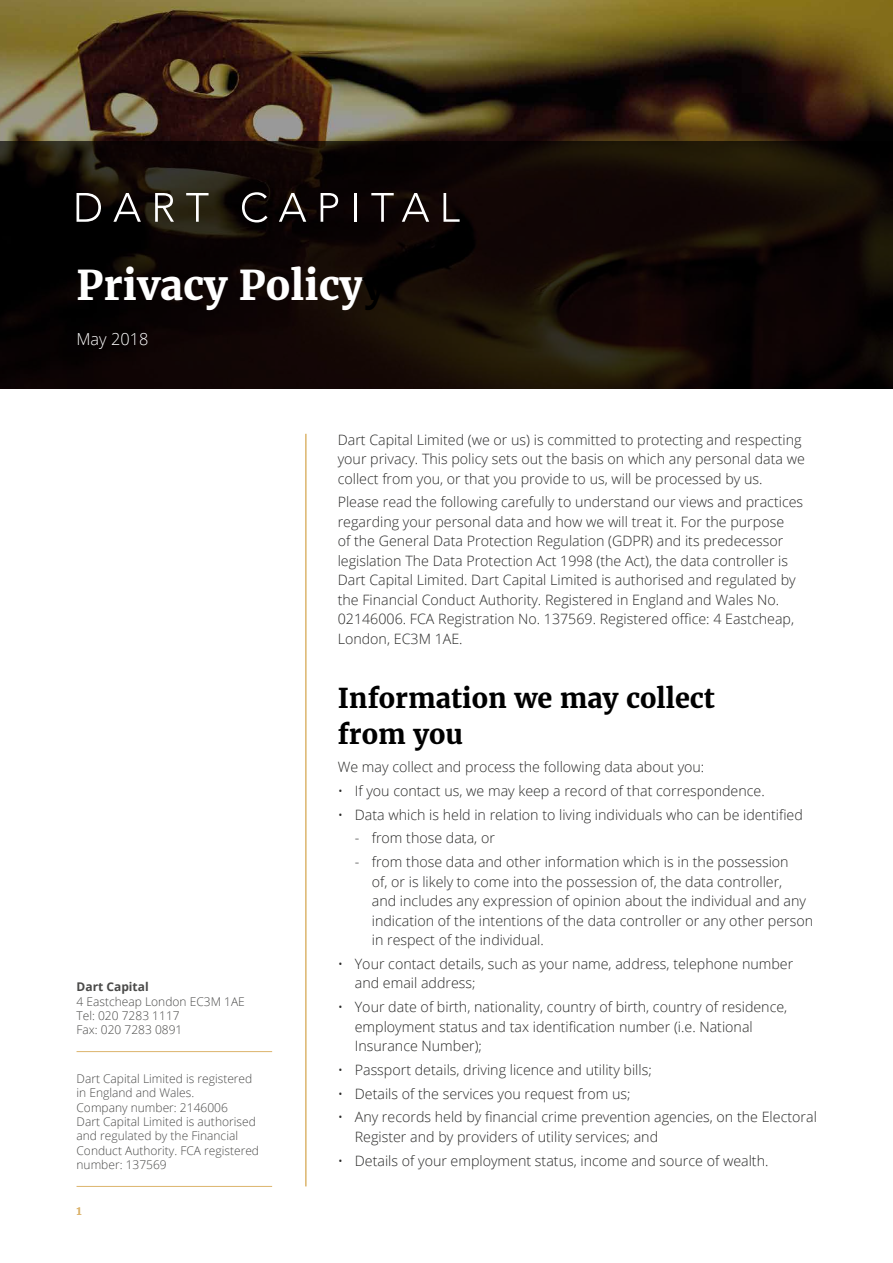
<style>
.page{position:relative;width:893px;height:1263px;background:#fff}
.page>*{position:absolute;margin:0;border:0;box-sizing:border-box;transform-origin:0 0}
.t1{font:700 40.5px "Merriweather";color:#fff}
.t2{font:700 27px/36px "Merriweather";color:#000}
.t3{font:300 16.5px "Open Sans";color:#fff}
.t4{font:300 14.25px/19.5px "Open Sans";color:#282827}
.t5{font:300 12px/14.4px "Open Sans";color:#4a4a49}
.t6{font:700 12px "Open Sans";color:#4a4a49}
.t7{font:12px "Merriweather";color:#dcb46e}
.s1{color:#000}
</style>
<div class="page">
<hr style="left:305px;top:434px;width:2px;height:752px;background:#dcb56d">
<img style="left:0;top:0;width:893px;height:141px">
<svg style="left:0;top:141px;width:893px;height:247px;background:#100904"></svg>
<svg style="left:77px;top:193px;width:24px;height:29px"></svg>
<svg style="left:113px;top:193px;width:28px;height:29px"></svg>
<svg style="left:155px;top:193px;width:19px;height:29px"></svg>
<svg style="left:186px;top:193px;width:23px;height:29px"></svg>
<svg style="left:242px;top:192px;width:26px;height:30px"></svg>
<svg style="left:279px;top:193px;width:27px;height:29px"></svg>
<svg style="left:321px;top:193px;width:17px;height:29px"></svg>
<hr style="left:354px;top:193px;width:3px;height:29px;background:#fff">
<svg style="left:371px;top:193px;width:23px;height:29px"></svg>
<svg style="left:402px;top:193px;width:27px;height:29px"></svg>
<svg style="left:443px;top:193px;width:17px;height:29px"></svg>
<hr style="left:77px;top:1051px;width:195px;height:1px;background:#dcb56d">
<hr style="left:77px;top:1186px;width:195px;height:1px;background:#dcb56d">
<h1 class="t1" style="left:77px;top:260px;width:311px">Privacy Policy<span class="s1">y</span></h1>
<p class="t3" style="left:77px;top:328px;width:73px">May 2018</p>
<p class="t6" style="left:77px;top:978px;width:74px">Dart Capital</p>
<p class="t5" style="left:77px;top:994px;width:170px">4 Eastcheap London EC3M 1AE<br>Tel: 020 7283 1117<br>Fax: 020 7283 0891</p>
<p class="t5" style="left:77px;top:1071px;width:184px">Dart Capital Limited is registered in England and Wales.<br>Company number: 2146006<br>Dart Capital Limited is authorised and regulated by the Financial<br>Conduct Authority. FCA registered number: 137569</p>
<p class="t7" style="left:77px;top:1203px;width:7px">1</p>
<p class="t4" style="left:338px;top:429px;width:469px">Dart Capital Limited (we or us) is committed to protecting and respecting your privacy. This policy sets out the basis on which any personal data we collect from you, or that you provide to us, will be processed by us.</p>
<p class="t4" style="left:338px;top:492px;width:467px">Please read the following carefully to understand our views and practices regarding your personal data and how we will treat it. For the purpose<br>of the General Data Protection Regulation (GDPR) and its predecessor legislation The Data Protection Act 1998 (the Act), the data controller is Dart Capital Limited. Dart Capital Limited is authorised and regulated by the Financial Conduct Authority. Registered in England and Wales No.<br>02146006. FCA Registration No. 137569. Registered office: 4 Eastcheap, London, EC3M 1AE.</p>
<h2 class="t2" style="left:338px;top:680px;width:379px">Information we may collect from you</h2>
<p class="t4" style="left:338px;top:757px;width:368px">We may collect and process the following data about you:</p>
<p class="t4" style="left:338px;top:780px;width:428px">• If you contact us, we may keep a record of that correspondence.</p>
<p class="t4" style="left:338px;top:804px;width:467px">• Data which is held in relation to living individuals who can be identified</p>
<p class="t4" style="left:355px;top:828px;width:142px">- from those data, or</p>
<p class="t4" style="left:372px;top:852px;width:443px;text-indent:-17px">- from those data and other information which is in the possession<br>of, or is likely to come into the possession of, the data controller,<br>and includes any expression of opinion about the individual and any indication of the intentions of the data controller or any other person in respect of the individual.</p>
<p class="t4" style="left:355px;top:953px;width:440px;text-indent:-17px">• Your contact details, such as your name, address, telephone number and email address;</p>
<p class="t4" style="left:355px;top:997px;width:434px;text-indent:-17px">• Your date of birth, nationality, country of birth, country of residence, employment status and tax identification number (i.e. National<br>Insurance Number);</p>
<p class="t4" style="left:338px;top:1059px;width:315px">• Passport details, driving licence and utility bills;</p>
<p class="t4" style="left:338px;top:1083px;width:294px">• Details of the services you request from us;</p>
<p class="t4" style="left:355px;top:1107px;width:464px;text-indent:-17px">• Any records held by financial crime prevention agencies, on the Electoral<br>Register and by providers of utility services; and</p>
<p class="t4" style="left:338px;top:1150px;width:432px">• Details of your employment status, income and source of wealth.</p>
</div>
